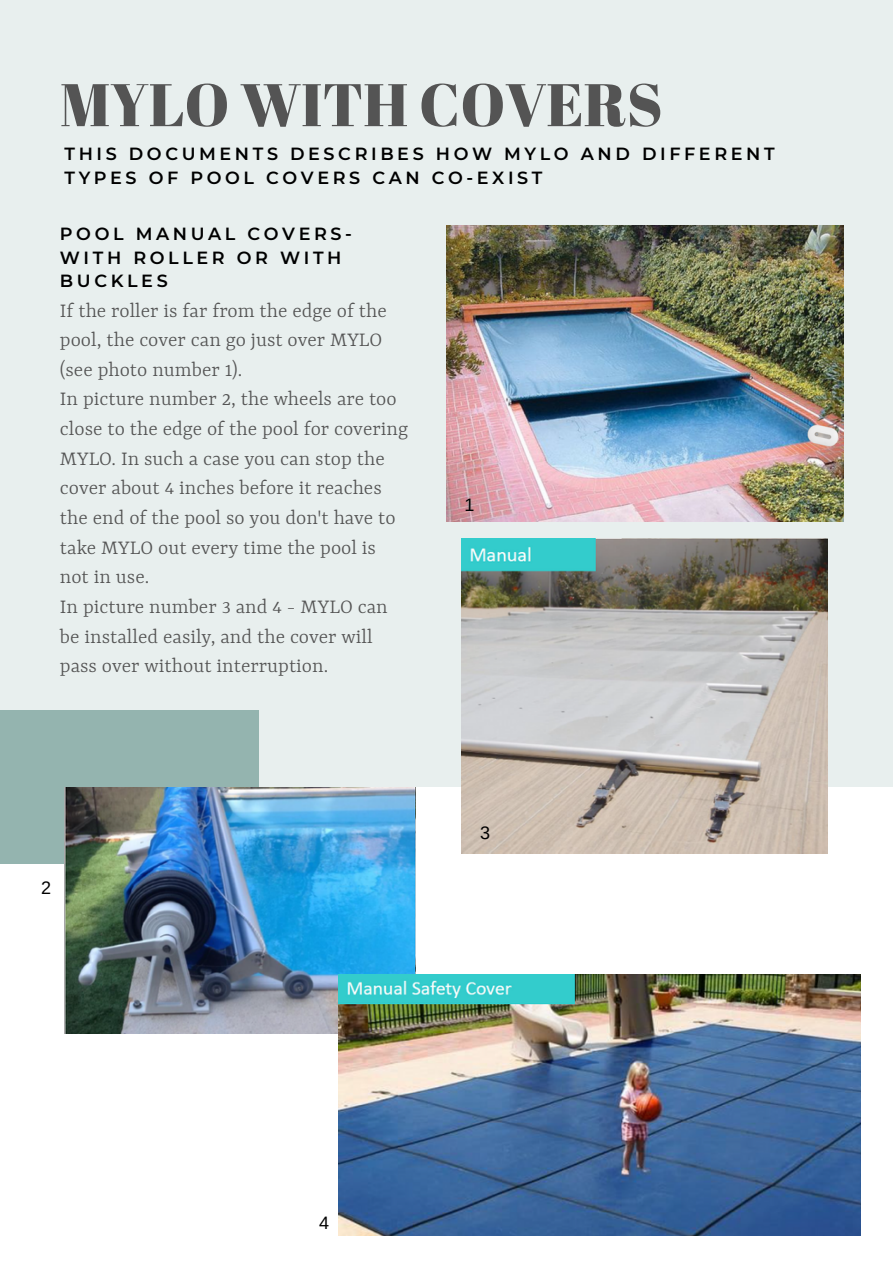
<style>
.page{position:relative;width:893px;height:1264px;background:#fff}
.page>*{position:absolute;margin:0;border:0;box-sizing:border-box;transform-origin:0 0}
.t1{font:60px "Abril Fatface";color:#545454}
.t2{font:300 21.9px/29.7px "Rasa";color:#545454}
.t3{font:18px "Arimo";color:#000}
.t4{font:600 17.55px/23.4px "Montserrat";letter-spacing:.205em;color:#000}
</style>
<div class="page">
<div style="left:0;top:0;width:892px;height:787px;background:#e8efee"></div>
<div style="left:0;top:710px;width:259px;height:153px;background:#94b4af"></div>
<img style="left:64px;top:787px;width:351px;height:246px">
<img style="left:446px;top:226px;width:397px;height:295px">
<img style="left:338px;top:974px;width:522px;height:261px">
<img style="left:461px;top:538px;width:366px;height:315px">
<p class="t1" style="left:60px;top:63px;width:604px">MYLO WITH COVERS</p>
<p class="t4" style="left:64px;top:142px;width:711px">THIS DOCUMENTS DESCRIBES HOW MYLO AND DIFFERENT<br>TYPES OF POOL COVERS CAN CO-EXIST</p>
<p class="t4" style="left:60px;top:222px;width:293px">POOL MANUAL COVERS-<br>WITH ROLLER OR WITH<br>BUCKLES</p>
<p class="t2" style="left:60px;top:297px;width:328px">If the roller is far from the edge of the pool, the cover can go just over MYLO (see photo number 1).</p>
<p class="t2" style="left:60px;top:385px;width:350px">In picture number 2, the wheels are too close to the edge of the pool for covering MYLO. In such a case you can stop the cover about 4 inches before it reaches the end of the pool so you don't have to take MYLO out every time the pool is not in use.</p>
<p class="t2" style="left:60px;top:593px;width:329px">In picture number 3 and 4 - MYLO can be installed easily, and the cover will pass over without interruption.</p>
<p class="t3" style="left:464px;top:495px;width:11px">1</p>
<p class="t3" style="left:41px;top:877px;width:11px">2</p>
<p class="t3" style="left:480px;top:822px;width:11px">3</p>
<p class="t3" style="left:319px;top:1213px;width:11px">4</p>
</div>
